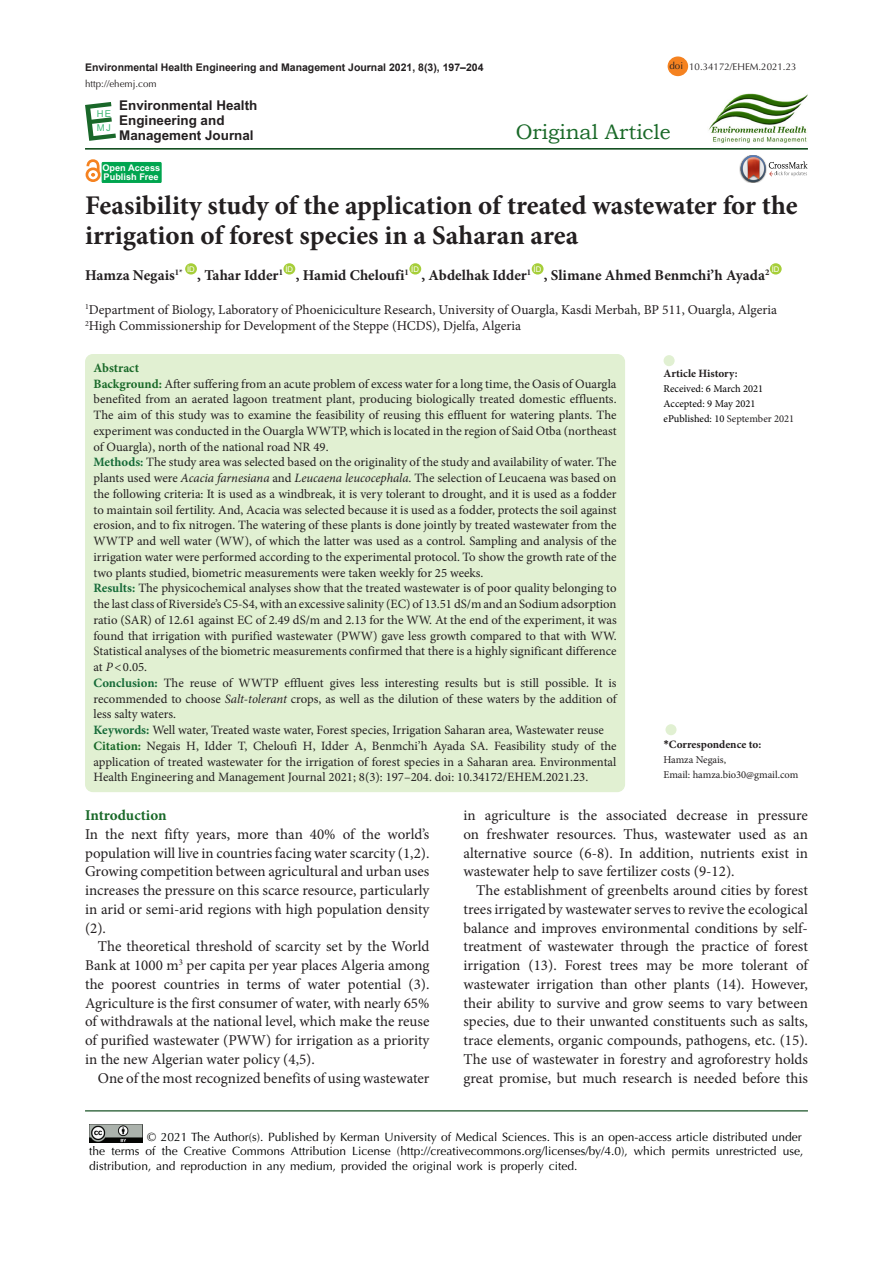
<style>
.page{position:relative;width:893px;height:1263px;background:#fff}
.page>*{position:absolute;margin:0;border:0;box-sizing:border-box;transform-origin:0 0}
.Default{font:700 27px/30px "Minion Pro";letter-spacing:-.005em;color:#231f20}
.t1{font:21px "Bookman Old Style";color:#196928}
.t2{font:15px/18.8px "Minion Pro";color:#231f20;text-align:justify}
.Default-2{font:700 15px "Minion Pro";color:#231f20}
.t3{font:700 15px "Minion Pro";letter-spacing:-.005em;color:#196928}
.Default-3{font:13.5px "Minion Pro";color:#231f20}
.t4{font:700 13.5px/15px "Arial";color:#231f20}
.Default-4{font:12.75px/15.8px "Minion Pro";color:#231f20;text-align:justify}
.Default-5{font:700 12.75px "Minion Pro";color:#196928}
.t5{font:12px/14.4px "Optima LT Std";color:#010202}
.t6{font:700 11.25px "Minion Pro";color:#231f20}
.t7{font:700 10.5px "Arial";color:#231f20}
.t8{font:10.5px "Minion Pro";color:#000}
.t9{font:10.5px "Minion Pro";color:#231f20}
.t10{font:9.75px "Optima LT Std";color:#231f20}
.t11{font:9.45px/14.5px "Arial";color:#41b977}
.t12{font:700 9.15px/9px "Arial";color:#fff}
.t13{font:7.8px "Arial";color:#fff}
.s1{font-weight:700;color:#196928}
.s2{font-weight:700;color:#156a37}
.s3{font-style:italic}
.s4{font-family:"Calibri"}
.s5{color:#231f20}
</style>
<div class="page">
<hr style="left:85px;top:148px;width:723px;height:2px;background:#00410f">
<div style="left:185px;top:263px;width:12px;height:12px;background:#a6ce39;border-radius:50%"></div>
<svg style="left:283px;top:263px;width:12px;height:12px"></svg>
<div style="left:409px;top:263px;width:12px;height:12px;background:#a6ce39;border-radius:50%"></div>
<div style="left:532px;top:263px;width:11px;height:12px;background:#a6ce39;border-radius:50%"></div>
<div style="left:770px;top:263px;width:12px;height:12px;background:#a6ce39;border-radius:50%"></div>
<div style="left:85px;top:354px;width:540px;height:438px;background:#e1f0d2;border-radius:8px"></div>
<div style="left:665px;top:724px;width:11px;height:11px;background:#e1f0d2;border-radius:50%"></div>
<div style="left:664px;top:355px;width:11px;height:11px;background:#e1f0d2;border-radius:50%"></div>
<hr style="left:85px;top:1110px;width:723px;height:1px;background:#00410f">
<svg style="left:85px;top:102px;width:31px;height:39px"></svg>
<img style="left:89px;top:1124px;width:54px;height:19px">
<div style="left:668px;top:56px;width:20px;height:20px;background:#f58220;border-radius:50%"></div>
<div style="left:102px;top:162px;width:59px;height:21px;background:#00a54f"></div>
<div style="left:102px;top:162px;width:59px;height:21px;border:1px solid #00a54f"></div>
<div style="left:86px;top:167px;width:15px;height:15px;border:3px solid #f58220;border-radius:50%"></div>
<svg style="left:85px;top:161px;width:16px;height:16px"></svg>
<img style="left:708px;top:94px;width:100px;height:49px">
<img style="left:739px;top:163px;width:2px;height:13px">
<svg style="left:741px;top:155px;width:66px;height:27px"></svg>
<p class="t7" style="left:85px;top:60px;width:400px">Environmental Health Engineering and Management Journal 2021, 8(3), 197–204</p>
<p class="t10" style="left:85px;top:78px;width:73px">http://ehemj.com</p>
<p class="t11" style="left:97px;top:106px;width:16px">HE<br>MJ</p>
<p class="t4" style="left:119px;top:98px;width:140px">Environmental Health<br>Engineering and<br>Management Journal</p>
<p class="t12" style="left:102px;top:164px;width:59px">Open Access<br>Publish Free</p>
<p class="t10" style="left:669px;top:60px;width:15px">doi</p>
<p class="t10" style="left:689px;top:61px;width:109px">10.34172/EHEM.2021.23</p>
<p class="t1" style="left:516px;top:118px;width:156px">Original Article</p>
<p class="Default" style="left:85px;top:190px;width:714px">Feasibility study of the application of treated wastewater for the irrigation of forest species in a Saharan area</p>
<p class="Default-2" style="left:85px;top:265px;width:99px">Hamza Negais<sup>1*</sup></p>
<p class="t13" style="left:187px;top:264px;width:9px">ID</p>
<p class="t13" style="left:772px;top:264px;width:9px">ID</p>
<p class="Default-3" style="left:85px;top:300px;width:694px"><sup>1</sup>Department of Biology, Laboratory of Phoeniciculture Research, University of Ouargla, Kasdi Merbah, BP 511, Ouargla, Algeria</p>
<p class="Default-3" style="left:85px;top:317px;width:438px"><sup>2</sup>High Commissionership for Development of the Steppe (HCDS), Djelfa, Algeria</p>
<p class="Default-5" style="left:94px;top:359px;width:47px">Abstract</p>
<p class="Default-4" style="left:94px;top:376px;width:525px"><span class="s1">Background:</span> After suffering from an acute problem of excess water for a long time, the Oasis of Ouargla benefited from an aerated lagoon treatment plant, producing biologically treated domestic effluents.<br>The aim of this study was to examine the feasibility of reusing this effluent for watering plants. The experiment was conducted in the Ouargla WWTP, which is located in the region of Said Otba (northeast of Ouargla), north of the national road NR 49.</p>
<p class="Default-4" style="left:94px;top:454px;width:525px"><span class="s2">Methods:</span> The study area was selected based on the originality of the study and availability of water. The plants used were <span class="s3">Acacia farnesiana</span> and <span class="s3">Leucaena leucocephala</span>. The selection of Leucaena was based on the following criteria: It is used as a windbreak, it is very tolerant to drought, and it is used as a fodder to maintain soil fertility. And, Acacia was selected because it is used as a fodder, protects the soil against erosion, and to fix nitrogen. The watering of these plants is done jointly by treated wastewater from the WWTP and well water (WW), of which the latter was used as a control. Sampling and analysis of the irrigation water were performed according to the experimental protocol. To show the growth rate of the two plants studied, biometric measurements were taken weekly for 25 weeks.</p>
<p class="Default-4" style="left:94px;top:580px;width:525px"><span class="s2">Results:</span> The physicochemical analyses show that the treated wastewater is of poor quality belonging to the last class of Riverside’s C5-S4, with an excessive salinity (EC) of 13.51 dS/m and an Sodium adsorption ratio (SAR) of 12.61 against EC of 2.49 dS/m and 2.13 for the WW. At the end of the experiment, it was found that irrigation with purified wastewater (PWW) gave less growth compared to that with WW.<br>Statistical analyses of the biometric measurements confirmed that there is a highly significant difference at <span class="s3">P</span>&lt;0.05.</p>
<p class="Default-4" style="left:94px;top:675px;width:525px"><span class="s2">Conclusion:</span> The reuse of WWTP effluent gives less interesting results but is still possible. It is recommended to choose <span class="s3">Salt-tolerant</span> crops, as well as the dilution of these waters by the addition of less salty waters.</p>
<p class="Default-4" style="left:94px;top:722px;width:512px"><span class="s2">Keywords:</span> Well water, Treated waste water, Forest species, Irrigation Saharan area, Wastewater reuse</p>
<p class="Default-4" style="left:94px;top:738px;width:524px"><span class="s1">Citation:</span> Negais H, Idder T, Cheloufi H, Idder A, Benmchi’h Ayada SA. Feasibility study of the application of treated wastewater for the irrigation of forest species in a Saharan area. Environmental Health Engineering and Management Journal 2021; 8(3): 197–204. doi: 10.34172/EHEM.2021.23.</p>
<p class="t6" style="left:663px;top:737px;width:99px"><span class="s4">*</span>Correspondence to:</p>
<p class="t13" style="left:285px;top:264px;width:9px">ID</p>
<p class="t13" style="left:411px;top:264px;width:9px">ID</p>
<p class="t13" style="left:534px;top:264px;width:9px">ID</p>
<p class="Default-2" style="left:544px;top:265px;width:227px">, Slimane Ahmed Benmchi’h Ayada<sup>2</sup></p>
<p class="Default-2" style="left:197px;top:265px;width:87px">, Tahar Idder<sup>1</sup></p>
<p class="Default-2" style="left:296px;top:265px;width:115px">, Hamid Cheloufi<sup>1</sup></p>
<p class="Default-2" style="left:422px;top:265px;width:111px">, Abdelhak Idder<sup>1</sup></p>
<p class="t6" style="left:664px;top:365px;width:76px">Article History:</p>
<p class="t8" style="left:664px;top:382px;width:101px">Received: 6 March 2021</p>
<p class="t8" style="left:664px;top:397px;width:94px">Accepted: 9 May 2021</p>
<p class="t8" style="left:664px;top:412px;width:132px">ePublished: 10 <span class="s5">September 2021</span></p>
<p class="t9" style="left:663px;top:753px;width:64px">Hamza Negais,</p>
<p class="t9" style="left:663px;top:768px;width:136px">Email: hamza.bio30@gmail.com</p>
<p class="t3" style="left:85px;top:805px;width:83px">Introduction</p>
<p class="t2" style="left:85px;top:825px;width:346px">In the next fifty years, more than 40% of the world’s population will live in countries facing water scarcity (1,2).<br>Growing competition between agricultural and urban uses increases the pressure on this scarce resource, particularly in arid or semi-arid regions with high population density (2).</p>
<p class="t2" style="left:85px;top:937px;width:346px;text-indent:13px">The theoretical threshold of scarcity set by the World Bank at 1000 m<sup>3</sup> per capita per year places Algeria among the poorest countries in terms of water potential (3).<br>Agriculture is the first consumer of water, with nearly 65% of withdrawals at the national level, which make the reuse of purified wastewater (PWW) for irrigation as a priority in the new Algerian water policy (4,5).</p>
<p class="t2" style="left:98px;top:1068px;width:333px">One of the most recognized benefits of using wastewater</p>
<p class="t2" style="left:463px;top:806px;width:346px">in agriculture is the associated decrease in pressure on freshwater resources. Thus, wastewater used as an alternative source (6-8). In addition, nutrients exist in wastewater help to save fertilizer costs (9-12).</p>
<p class="t2" style="left:463px;top:881px;width:346px;text-indent:13px">The establishment of greenbelts around cities by forest trees irrigated by wastewater serves to revive the ecological balance and improves environmental conditions by self&shy;treatment of wastewater through the practice of forest irrigation (13). Forest trees may be more tolerant of wastewater irrigation than other plants (14). However, their ability to survive and grow seems to vary between species, due to their unwanted constituents such as salts, trace elements, organic compounds, pathogens, etc. (15).<br>The use of wastewater in forestry and agroforestry holds great promise, but much research is needed before this</p>
<p class="t5" style="left:89px;top:1130px;width:715px;text-indent:58px">© 2021 The Author(s). Published by Kerman University of Medical Sciences. This is an open-access article distributed under the terms of the Creative Commons Attribution License (http://creativecommons.org/licenses/by/4.0), which permits unrestricted use, distribution, and reproduction in any medium, provided the original work is properly cited.</p>
</div>
